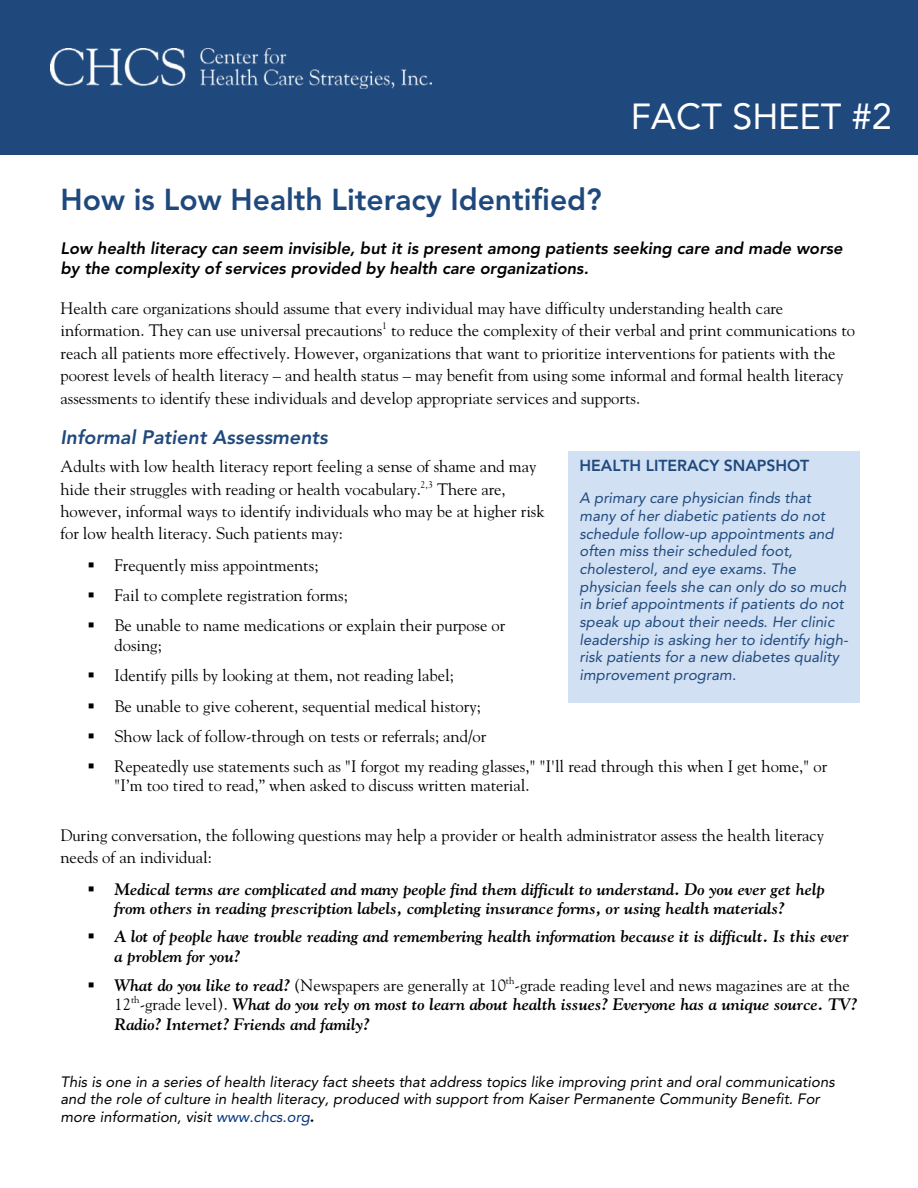
<style>
.page{position:relative;width:918px;height:1188px;background:#fff}
.page>*{position:absolute;margin:0;border:0;box-sizing:border-box;transform-origin:0 0}
.t1{font:36px "Avenir";color:#fff}
.t2{font:800 30px "Avenir";color:#1f497d}
.t3{font:italic 800 19.5px "Avenir";color:#1f497d}
.t4{font:16.5px/22.4px "Goudy";color:#000}
.t5{font:italic 700 16.5px/19.5px "Goudy";color:#000}
.t6{font:italic 800 16.5px/19.6px "Avenir";color:#000}
.t7{font:800 15.9px "Avenir";letter-spacing:-.005em;color:#1f497d}
.t8{font:italic 15px/17.7px "Avenir";color:#1f497d}
.t9{font:italic 15px/17.7px "Avenir";color:#000}
.s1{font-weight:400;font-style:normal}
.s2{color:#003480}
.s3{font-family:"Goudy";font-weight:700;font-style:normal}
</style>
<div class="page">
<div style="left:0;top:0;width:918px;height:155px;background:#1f497d"></div>
<img style="left:51px;top:49px;width:381px;height:40px">
<div style="left:569px;top:451px;width:291px;height:252px;background:#d1e0f3"></div>
<h1 class="t1" style="left:631px;top:102px;width:262px">FACT SHEET #2</h1>
<h1 class="t2" style="left:60px;top:187px;width:543px">How is Low Health Literacy Identified?</h1>
<p class="t6" style="left:60px;top:240px;width:784px">Low health literacy can seem invisible, but it is present among patients seeking care and made worse by the complexity of services provided by health care organizations.</p>
<p class="t4" style="left:60px;top:298px;width:796px">Health care organizations should assume that every individual may have difficulty understanding health care information. They can use universal precautions<sup>1</sup> to reduce the complexity of their verbal and print communications to reach all patients more effectively. However, organizations that want to prioritize interventions for patients with the poorest levels of health literacy – and health status – may benefit from using some informal and formal health literacy assessments to identify these individuals and develop appropriate services and supports.</p>
<p class="t3" style="left:60px;top:429px;width:269px">Informal Patient Assessments</p>
<p class="t4" style="left:60px;top:457px;width:486px">Adults with low health literacy report feeling a sense of shame and may hide their struggles with reading or health vocabulary.<sup>2,3</sup> There are, however, informal ways to identify individuals who may be at higher risk for low health literacy. Such patients may:</p>
<p class="t4" style="left:87px;top:555px;width:233px">▪ Frequently miss appointments;</p>
<p class="t4" style="left:87px;top:586px;width:262px">▪ Fail to complete registration forms;</p>
<p class="t4" style="left:114px;top:617px;width:392px;line-height:19.5px;text-indent:-27px">▪ Be unable to name medications or explain their purpose or dosing;</p>
<p class="t4" style="left:87px;top:666px;width:368px">▪ Identify pills by looking at them, not reading label;</p>
<p class="t4" style="left:87px;top:696px;width:395px">▪ Be unable to give coherent, sequential medical history;</p>
<p class="t4" style="left:87px;top:726px;width:400px">▪ Show lack of follow-through on tests or referrals; and/or</p>
<p class="t4" style="left:114px;top:758px;width:714px;line-height:19.5px;text-indent:-27px">▪ Repeatedly use statements such as "I forgot my reading glasses," "I'll read through this when I get home," or "I’m too tired to read,” when asked to discuss written material.</p>
<p class="t4" style="left:60px;top:825px;width:765px">During conversation, the following questions may help a provider or health administrator assess the health literacy needs of an individual:</p>
<p class="t5" style="left:114px;top:879px;width:712px;text-indent:-27px">▪ Medical terms are complicated and many people find them difficult to understand. Do you ever get help from others in reading prescription labels, completing insurance forms, or using health materials?</p>
<p class="t5" style="left:114px;top:927px;width:736px;text-indent:-27px">▪ A lot of people have trouble reading and remembering health information because it is difficult. Is this ever a problem for you?</p>
<p class="t5" style="left:114px;top:975px;width:744px;text-indent:-27px">▪ What do you like to read? <span class="s1">(Newspapers are generally at 10</span><sup>th</sup><span class="s1">-grade reading level and news magazines are at the<br>12</span><sup>th</sup><span class="s1">-grade level).</span> What do you rely on most to learn about health issues? Everyone has a unique source. TV?<br>Radio? Internet? Friends and family?</p>
<p class="t7" style="left:580px;top:459px;width:231px">HEALTH LITERACY SNAPSHOT</p>
<p class="t8" style="left:580px;top:490px;width:270px">A primary care physician finds that many of her diabetic patients do not schedule follow-up appointments and often miss their scheduled foot, cholesterol, and eye exams. The physician feels she can only do so much in brief appointments if patients do not speak up about their needs. Her clinic leadership is asking her to identify high&shy;risk patients for a new diabetes quality improvement program.</p>
<p class="t9" style="left:60px;top:1074px;width:776px">This is one in a series of health literacy fact sheets that address topics like improving print and oral communications and the role of culture in health literacy, produced with support from Kaiser Permanente Community Benefit. For more information, visit <span class="s2">www.chcs.org</span><span class="s3">.</span></p>
</div>
